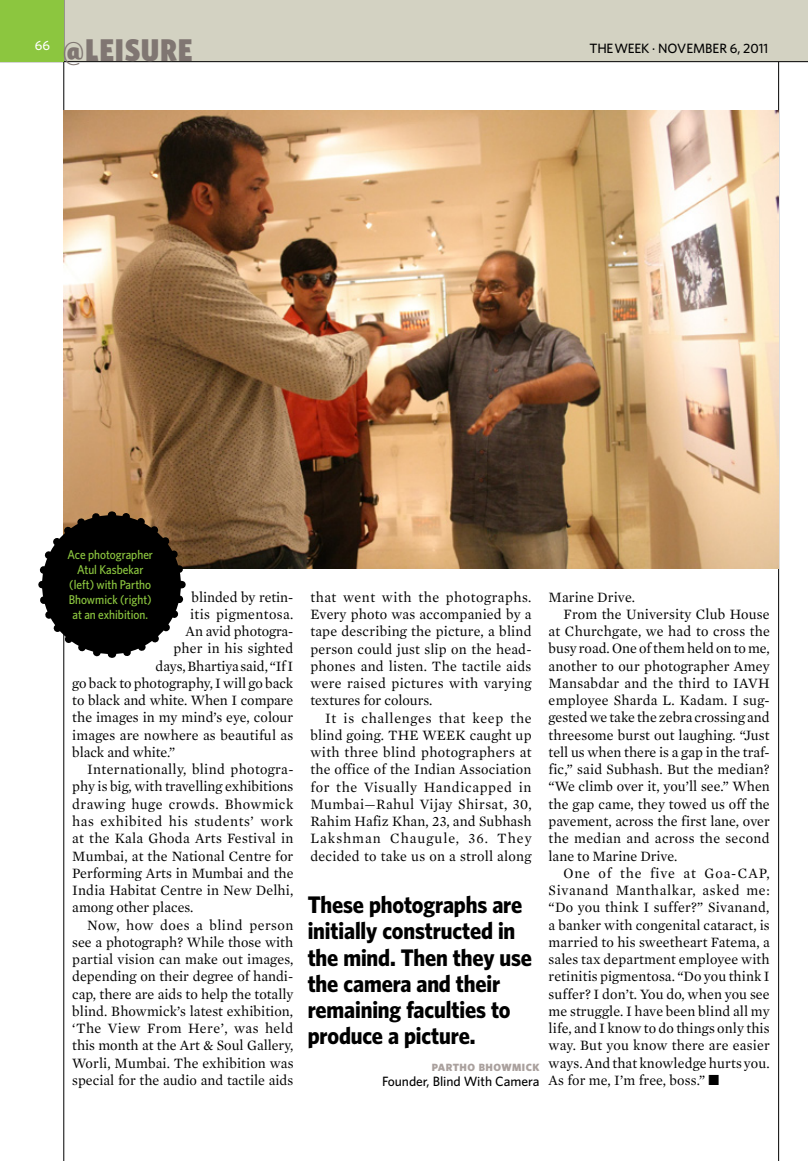
<style>
.page{position:relative;width:808px;height:1161px;background:#fff}
.page>*{position:absolute;margin:0;border:0;box-sizing:border-box;transform-origin:0 0}
.t1{font:900 31.5px "Whitney Condensed";letter-spacing:.04em;color:#807672}
.t2{font:700 24px/26.2px "Whitney Narrow";letter-spacing:-.005em;color:#000}
.t3{font:14.55px/17.2px "Mercury Text G1";letter-spacing:.01em;color:#000;text-align:justify}
.t4{font:14.55px "Mercury Text G1";letter-spacing:.035em;color:#000}
.t5{font:14.55px "Mercury Text G1";letter-spacing:.045em;color:#000}
.t6{font:14.55px "Mercury Text G1";letter-spacing:.03em;color:#000}
.t7{font:14.55px "Mercury Text G1";letter-spacing:.06em;color:#000}
.t8{font:500 13.5px "Whitney";letter-spacing:-.005em;color:#000}
.t9{font:500 13.5px "Whitney";color:#fff}
.t10{font:500 12.75px/15px "Whitney Narrow";color:#8cc63f;text-align:center}
.t11{font:900 10.5px "Whitney";letter-spacing:.05em;color:#aaa19e}
</style>
<div class="page">
<hr style="left:778px;top:26px;width:1px;height:1135px;background:#000">
<div style="left:64px;top:0;width:744px;height:62px;background:#d3d2c2"></div>
<hr style="left:63px;top:0;width:1px;height:1161px;background:#000">
<hr style="left:0;top:61px;width:808px;height:1px;background:#000">
<div style="left:0;top:0;width:64px;height:62px;background:#8cc63f"></div>
<img style="left:64px;top:111px;width:714px;height:457px">
<svg style="left:38px;top:507px;width:151px;height:155px"></svg>
<p class="t9" style="left:35px;top:37px;width:17px">66</p>
<h1 class="t1" style="left:63px;top:32px;width:131px">@LEISURE</h1>
<p class="t8" style="left:590px;top:41px;width:180px">THEWEEK · NOVEMBER 6, 2011</p>
<p class="t10" style="left:67px;top:547px;width:87px">Ace photographer<br>Atul Kasbekar (left) with Partho<br>Bhowmick (right) at an exhibition.</p>
<p class="t3" style="left:192px;top:588px;width:103px">blinded by retin-</p>
<p class="t3" style="left:190px;top:605px;width:105px">itis pigmentosa.</p>
<p class="t3" style="left:186px;top:623px;width:109px">An avid photogra-</p>
<p class="t3" style="left:174px;top:640px;width:121px">pher in his sighted</p>
<p class="t3" style="left:156px;top:657px;width:139px">days, Bhartiya said, “If I</p>
<p class="t3" style="left:72px;top:674px;width:223px">go back to photography, I will go back</p>
<p class="t3" style="left:72px;top:692px;width:222px">to black and white. When I compare</p>
<p class="t3" style="left:72px;top:709px;width:223px">the images in my mind’s eye, colour</p>
<p class="t3" style="left:72px;top:726px;width:223px">images are nowhere as beautiful as</p>
<p class="t3" style="left:72px;top:743px;width:105px">black and white.”</p>
<p class="t3" style="left:87px;top:761px;width:208px">Internationally, blind photogra-</p>
<p class="t3" style="left:72px;top:778px;width:223px">phy is big, with travelling exhibitions</p>
<p class="t6" style="left:72px;top:795px;width:223px">drawing huge crowds. Bhowmick</p>
<p class="t4" style="left:72px;top:812px;width:223px">has exhibited his students’ work</p>
<p class="t3" style="left:72px;top:830px;width:223px">at the Kala Ghoda Arts Festival in</p>
<p class="t3" style="left:72px;top:847px;width:223px">Mumbai, at the National Centre for</p>
<p class="t3" style="left:72px;top:864px;width:223px">Performing Arts in Mumbai and the</p>
<p class="t3" style="left:72px;top:881px;width:223px">India Habitat Centre in New Delhi,</p>
<p class="t3" style="left:72px;top:899px;width:123px">among other places.</p>
<p class="t4" style="left:87px;top:916px;width:208px">Now, how does a blind person</p>
<p class="t3" style="left:72px;top:933px;width:222px">see a photograph? While those with</p>
<p class="t3" style="left:72px;top:951px;width:223px">partial vision can make out images,</p>
<p class="t3" style="left:72px;top:968px;width:223px">depending on their degree of handi-</p>
<p class="t3" style="left:72px;top:985px;width:223px">cap, there are aids to help the totally</p>
<p class="t3" style="left:72px;top:1002px;width:222px">blind. Bhowmick’s latest exhibition,</p>
<p class="t4" style="left:72px;top:1020px;width:223px">‘The View From Here’, was held</p>
<p class="t3" style="left:72px;top:1037px;width:223px">this month at the Art &amp; Soul Gallery,</p>
<p class="t3" style="left:72px;top:1054px;width:223px">Worli, Mumbai. The exhibition was</p>
<p class="t3" style="left:72px;top:1071px;width:222px">special for the audio and tactile aids</p>
<p class="t3" style="left:310px;top:588px;width:223px">that went with the photographs.<br>Every photo was accompanied by a tape describing the picture, a blind person could just slip on the head&shy;phones and listen. The tactile aids were raised pictures with varying textures for colours.</p>
<p class="t3" style="left:310px;top:709px;width:223px;text-indent:15px">It is challenges that keep the blind going. THE WEEK caught up with three blind photographers at the office of the Indian Association for the Visually Handicapped in Mumbai—Rahul Vijay Shirsat, 30, Rahim Hafiz Khan, 23, and Subhash Lakshman Chaugule, 36. They decided to take us on a stroll along</p>
<h2 class="t2" style="left:308px;top:891px;width:226px">These photographs are initially constructed in the mind. Then they use the camera and their remaining faculties to produce a picture.</h2>
<p class="t11" style="left:432px;top:1060px;width:109px">PARTHO BHOWMICK</p>
<p class="t8" style="left:382px;top:1073px;width:159px">Founder, Blind With Camera</p>
<p class="t3" style="left:549px;top:588px;width:88px">Marine Drive.</p>
<p class="t3" style="left:563px;top:605px;width:208px">From the University Club House</p>
<p class="t3" style="left:549px;top:623px;width:223px">at Churchgate, we had to cross the</p>
<p class="t3" style="left:549px;top:640px;width:223px">busy road. One of them held on to me,</p>
<p class="t3" style="left:549px;top:657px;width:223px">another to our photographer Amey</p>
<p class="t3" style="left:549px;top:674px;width:222px">Mansabdar and the third to IAVH</p>
<p class="t3" style="left:549px;top:692px;width:223px">employee Sharda L. Kadam. I sug-</p>
<p class="t3" style="left:549px;top:709px;width:223px">gested we take the zebra crossing and</p>
<p class="t3" style="left:549px;top:726px;width:223px">threesome burst out laughing. “Just</p>
<p class="t3" style="left:549px;top:743px;width:223px">tell us when there is a gap in the traf-</p>
<p class="t3" style="left:549px;top:761px;width:223px">fic,” said Subhash. But the median?</p>
<p class="t3" style="left:549px;top:778px;width:223px">“We climb over it, you’ll see.” When</p>
<p class="t3" style="left:549px;top:795px;width:223px">the gap came, they towed us off the</p>
<p class="t3" style="left:549px;top:812px;width:223px">pavement, across the first lane, over</p>
<p class="t3" style="left:549px;top:830px;width:223px">the median and across the second</p>
<p class="t3" style="left:549px;top:847px;width:130px">lane to Marine Drive.</p>
<p class="t7" style="left:563px;top:864px;width:208px">One of the five at Goa-CAP,</p>
<p class="t5" style="left:549px;top:881px;width:223px">Sivanand Manthalkar, asked me:</p>
<p class="t3" style="left:549px;top:899px;width:222px">“Do you think I suffer?” Sivanand,</p>
<p class="t3" style="left:549px;top:916px;width:223px">a banker with congenital cataract, is</p>
<p class="t3" style="left:549px;top:933px;width:223px">married to his sweetheart Fatema, a</p>
<p class="t3" style="left:549px;top:951px;width:223px">sales tax department employee with</p>
<p class="t3" style="left:549px;top:968px;width:223px">retinitis pigmentosa. “Do you think I</p>
<p class="t3" style="left:549px;top:985px;width:223px">suffer? I don’t. You do, when you see</p>
<p class="t3" style="left:549px;top:1002px;width:223px">me struggle. I have been blind all my</p>
<p class="t3" style="left:549px;top:1020px;width:223px">life, and I know to do things only this</p>
<p class="t3" style="left:549px;top:1037px;width:223px">way. But you know there are easier</p>
<p class="t3" style="left:549px;top:1054px;width:223px">ways. And that knowledge hurts you.</p>
<p class="t3" style="left:549px;top:1071px;width:172px">As for me, I’m free, boss.” ■</p>
</div>
